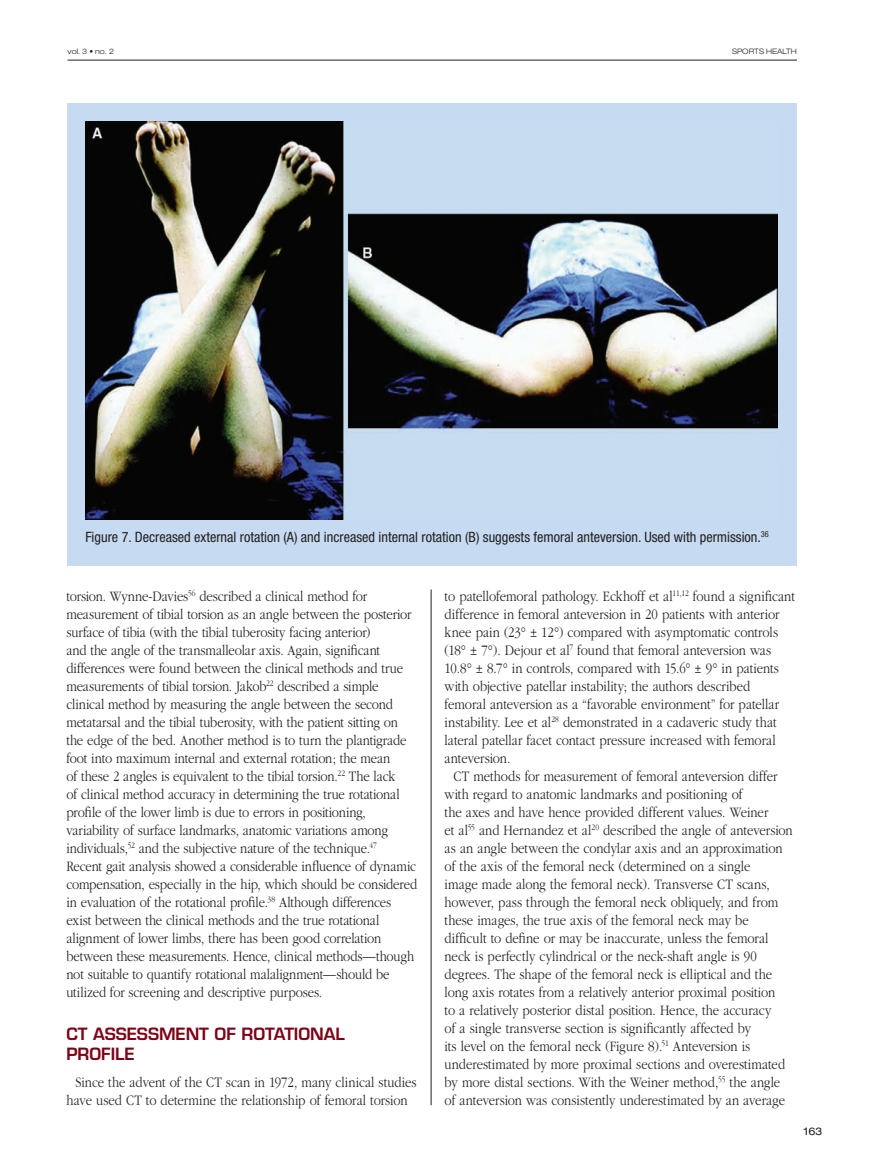
<style>
.page{position:relative;width:878px;height:1175px;background:#fff}
.page>*{position:absolute;margin:0;border:0;box-sizing:border-box;transform-origin:0 0}
.t1{font:600 16.5px/19.5px "Eurostile";letter-spacing:-.005em;color:#7d0216}
.t2{font:300 15px/18px "Garamond";letter-spacing:-.005em;color:#231f20;scale:.85 1}
.t3{font:condensed 14.25px "Helvetica Neue";color:#231f20}
.t4{font:expanded 10.5px "Helvetica Neue";color:#231f20}
.t5{font:300 expanded 7.5px "Helvetica Neue";color:#231f20}
</style>
<div class="page">
<hr style="left:68px;top:60px;width:728px;height:1px;background:#231f20">
<hr style="left:430px;top:589px;width:1px;height:516px;background:#231f20">
<div style="left:68px;top:104px;width:728px;height:462px;background:#c6dbf1"></div>
<img style="left:86px;top:122px;width:691px;height:397px">
<p class="t5" style="left:68px;top:47px;width:48px">vol. 3 • no. 2</p>
<p class="t5" style="left:732px;top:47px;width:66px">SPORTS HEALTH</p>
<p class="t3" style="left:86px;top:529px;width:685px">Figure 7. Decreased external rotation (A) and increased internal rotation (B) suggests femoral anteversion. Used with permission.<sup>36</sup></p>
<p class="t2" style="left:66px;top:587px;width:414px">torsion. Wynne-Davies<sup>56</sup> described a clinical method for measurement of tibial torsion as an angle between the posterior surface of tibia (with the tibial tuberosity facing anterior)<br>and the angle of the transmalleolar axis. Again, significant differences were found between the clinical methods and true measurements of tibial torsion. Jakob<sup>22</sup> described a simple clinical method by measuring the angle between the second metatarsal and the tibial tuberosity, with the patient sitting on the edge of the bed. Another method is to turn the plantigrade foot into maximum internal and external rotation; the mean<br>of these 2 angles is equivalent to the tibial torsion.<sup>22</sup> The lack<br>of clinical method accuracy in determining the true rotational profile of the lower limb is due to errors in positioning, variability of surface landmarks, anatomic variations among individuals,<sup>52</sup> and the subjective nature of the technique.<sup>47<br></sup>Recent gait analysis showed a considerable influence of dynamic compensation, especially in the hip, which should be considered in evaluation of the rotational profile.<sup>38</sup> Although differences exist between the clinical methods and the true rotational alignment of lower limbs, there has been good correlation between these measurements. Hence, clinical methods—though not suitable to quantify rotational malalignment—should be utilized for screening and descriptive purposes.</p>
<p class="t1" style="left:66px;top:1024px;width:280px">CT ASSESSMENT OF ROTATIONAL<br>PROFILE</p>
<p class="t2" style="left:66px;top:1073px;width:413px;text-indent:9px">Since the advent of the CT scan in 1972, many clinical studies have used CT to determine the relationship of femoral torsion</p>
<p class="t2" style="left:444px;top:587px;width:413px">to patellofemoral pathology. Eckhoff et al<sup>11,12</sup> found a significant difference in femoral anteversion in 20 patients with anterior knee pain (23° ± 12°) compared with asymptomatic controls (18° ± 7°). Dejour et al<sup>7</sup> found that femoral anteversion was 10.8° ± 8.7° in controls, compared with 15.6° ± 9° in patients with objective patellar instability; the authors described femoral anteversion as a “favorable environment” for patellar instability. Lee et al<sup>28</sup> demonstrated in a cadaveric study that lateral patellar facet contact pressure increased with femoral anteversion.</p>
<p class="t2" style="left:444px;top:767px;width:411px;text-indent:9px">CT methods for measurement of femoral anteversion differ with regard to anatomic landmarks and positioning of<br>the axes and have hence provided different values. Weiner<br>et al<sup>55</sup> and Hernandez et al<sup>20</sup> described the angle of anteversion as an angle between the condylar axis and an approximation of the axis of the femoral neck (determined on a single<br>image made along the femoral neck). Transverse CT scans, however, pass through the femoral neck obliquely, and from these images, the true axis of the femoral neck may be difficult to define or may be inaccurate, unless the femoral neck is perfectly cylindrical or the neck-shaft angle is 90 degrees. The shape of the femoral neck is elliptical and the long axis rotates from a relatively anterior proximal position<br>to a relatively posterior distal position. Hence, the accuracy<br>of a single transverse section is significantly affected by<br>its level on the femoral neck (Figure 8).<sup>51</sup> Anteversion is underestimated by more proximal sections and overestimated by more distal sections. With the Weiner method,<sup>55</sup> the angle of anteversion was consistently underestimated by an average</p>
<p class="t4" style="left:803px;top:1124px;width:20px">163</p>
</div>
